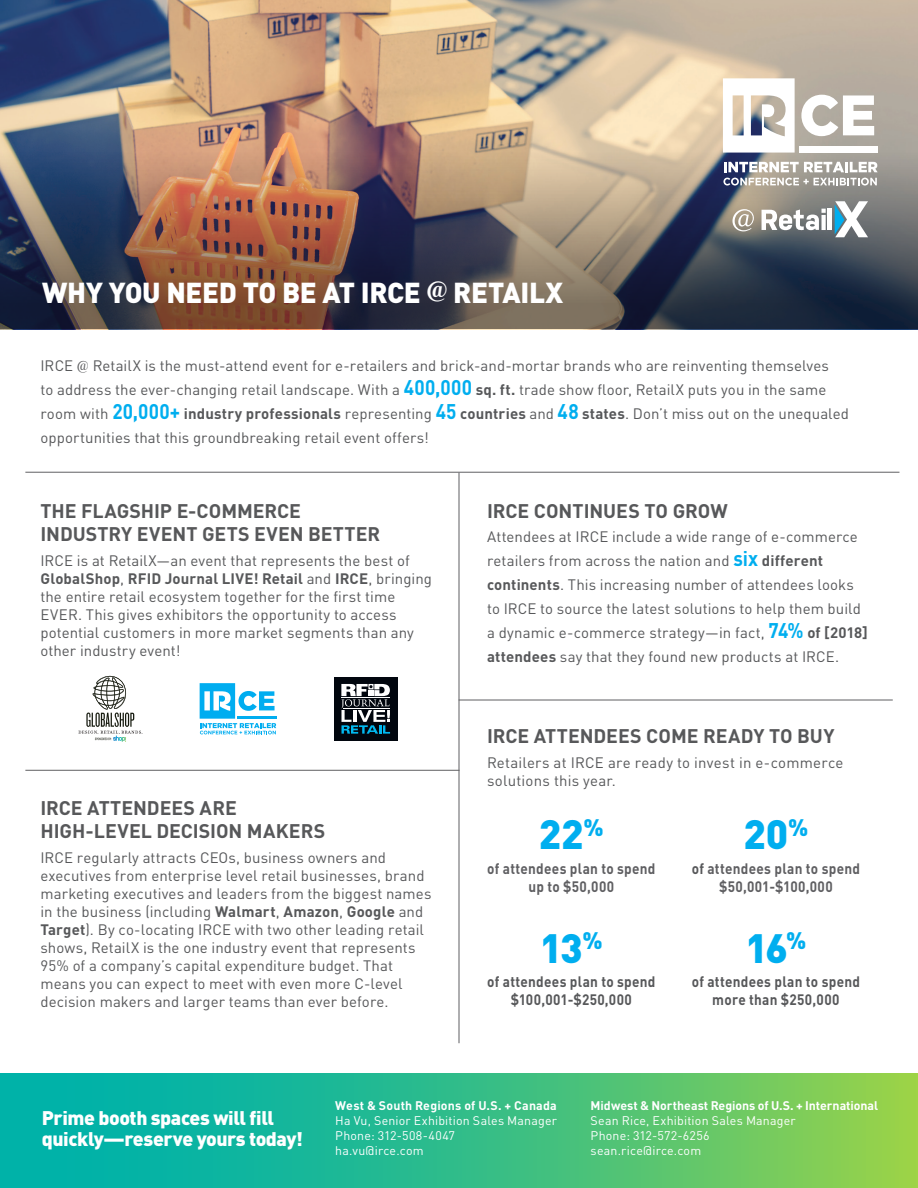
<style>
.page{position:relative;width:918px;height:1188px;background:#fff}
.page>*{position:absolute;margin:0;border:0;box-sizing:border-box;transform-origin:0 0}
.Body{font:900 40.5px "DIN";color:#00aeef}
.Headline{font:900 40.5px "DIN";color:#00aeef}
.Sub-headline{font:900 28.5px "DIN";letter-spacing:-.01em;color:#fff}
.Body-2{font:700 19.5px/23.4px "DIN";letter-spacing:-.005em;color:#57585a}
.Body-3{font:900 19.5px/21px "DIN";letter-spacing:-.025em;color:#fff}
.Body-4{font:15px/18px "DIN";letter-spacing:.005em;color:#57585a}
.Body-5{font:700 15px/18px "DIN";letter-spacing:.02em;color:#57585a;text-align:center;scale:.91 1}
.Body-6{font:700 15px/18px "DIN";letter-spacing:.02em;color:#5f5f62;text-align:center;scale:.91 1}
.Body-7{font:12.3px "DIN";letter-spacing:.015em;color:#fff}
.Body-8{font:700 12.3px "DIN";letter-spacing:.005em;color:#fff}
.s1{font-family:"Filosofia OT";font-weight:700;font-size:30px}
.s2{font-family:"Filosofia Grand OT";font-size:18px}
.s3{font-weight:700;font-size:21px;color:#00aeef}
.s4{font-weight:700}
.s5{color:#57585a}
</style>
<div class="page">
<svg style="left:0;top:1073px;width:918px;height:115px;background:#3abe83"></svg>
<img style="left:0;top:0;width:918px;height:153px">
<img style="left:0;top:153px;width:918px;height:176px">
<hr style="left:25px;top:472px;width:874px;height:1px;background:#5f5f62">
<hr style="left:25px;top:770px;width:435px;height:1px;background:#5f5f62">
<hr style="left:459px;top:700px;width:434px;height:1px;background:#5f5f62">
<hr style="left:459px;top:473px;width:1px;height:570px;background:#5f5f62">
<svg style="left:835px;top:201px;width:33px;height:36px"></svg>
<svg style="left:762px;top:209px;width:64px;height:22px"></svg>
<hr style="left:828px;top:209px;width:4px;height:21px;background:#fff">
<svg style="left:732px;top:209px;width:22px;height:22px"></svg>
<div style="left:334px;top:677px;width:63px;height:64px;background:#01060e"></div>
<svg style="left:341px;top:684px;width:49px;height:50px"></svg>
<svg style="left:78px;top:675px;width:64px;height:67px"></svg>
<hr style="left:237px;top:716px;width:40px;height:3px;background:#00adf0">
<svg style="left:200px;top:683px;width:76px;height:51px"></svg>
<svg style="left:723px;top:78px;width:72px;height:75px"></svg>
<svg style="left:801px;top:95px;width:73px;height:41px"></svg>
<div style="left:799px;top:146px;width:79px;height:7px;background:#fff"></div>
<svg style="left:724px;top:162px;width:154px;height:10px"></svg>
<svg style="left:723px;top:178px;width:154px;height:8px"></svg>
<p class="Sub-headline" style="left:42px;top:274px;width:523px">WHY YOU NEED TO BE AT IRCE <span class="s1">@</span> RETAILX</p>
<p class="Body-4" style="left:40px;top:354px;width:810px;line-height:24px">IRCE <span class="s2">@</span> RetailX is the must-attend event for e-retailers and brick-and-mortar brands who are reinventing themselves<br>to address the ever-changing retail landscape. With a <span class="s3">400,000</span> <span class="s4">sq. ft.</span> trade show floor, RetailX puts you in the same room with <span class="s3">20,000+</span> <span class="s4">industry professionals</span> representing <span class="s3">45</span> <span class="s4">countries</span> and <span class="s3">48</span> <span class="s4">states</span>. Don’t miss out on the unequaled opportunities that this groundbreaking retail event offers!</p>
<p class="Body-2" style="left:40px;top:498px;width:341px">THE FLAGSHIP E-COMMERCE<br>INDUSTRY EVENT GETS EVEN BETTER</p>
<p class="Body-4" style="left:40px;top:551px;width:393px">IRCE is at RetailX—an event that represents the best of <span class="s4">GlobalShop</span>, <span class="s4">RFID Journal LIVE! Retail</span> and <span class="s4">IRCE</span>, bringing the entire retail ecosystem together for the first time EVER. This gives exhibitors the opportunity to access potential customers in more market segments than any other industry event!</p>
<p class="Body-2" style="left:40px;top:795px;width:286px">IRCE ATTENDEES ARE<br>HIGH-LEVEL DECISION MAKERS</p>
<p class="Body-4" style="left:40px;top:849px;width:393px">IRCE regularly attracts CEOs, business owners and executives from enterprise level retail businesses, brand marketing executives and leaders from the biggest names in the business (including <span class="s4">Walmart</span>, <span class="s4">Amazon</span>, <span class="s4">Google</span> and <span class="s4">Target</span>). By co-locating IRCE with two other leading retail shows, RetailX is the one industry event that represents 95% of a company’s capital expenditure budget. That means you can expect to meet with even more C-level decision makers and larger teams than ever before.</p>
<p class="Body-2" style="left:487px;top:498px;width:242px">IRCE CONTINUES TO GROW</p>
<p class="Body-4" style="left:487px;top:525px;width:382px;line-height:24px">Attendees at IRCE include a wide range of e-commerce retailers from across the nation and <span class="s3">six</span> <span class="s4">different continents</span>. This increasing number of attendees looks to IRCE to source the latest solutions to help them build a dynamic e-commerce strategy—in fact, <span class="s3">74%</span> <span class="s4">of [2018] attendees</span> say that they found new products at IRCE.</p>
<p class="Body-2" style="left:487px;top:724px;width:349px">IRCE ATTENDEES COME READY TO BUY</p>
<p class="Body-4" style="left:487px;top:753px;width:358px">Retailers at IRCE are ready to invest in e-commerce solutions this year.</p>
<p class="Body" style="left:539px;top:808px;width:66px">22<sup>%</sup></p>
<p class="Body-6" style="left:487px;top:859px;width:186px">of attendees plan to spend up to $50,000</p>
<p class="Body" style="left:540px;top:921px;width:64px">13<sup>%</sup></p>
<p class="Body-5" style="left:487px;top:972px;width:186px">of attendees plan to spend $100,001-$250,000</p>
<p class="Body" style="left:743px;top:808px;width:66px">20<sup>%</sup></p>
<p class="Body-6" style="left:692px;top:859px;width:186px"><span class="s5">of</span> attendees plan to spend $50,001-$100,000</p>
<p class="Headline" style="left:745px;top:921px;width:63px">16<sup>%</sup></p>
<p class="Body-5" style="left:692px;top:972px;width:186px">of attendees plan to spend more than $250,000</p>
<p class="Body-3" style="left:42px;top:1106px;width:263px">Prime booth spaces will fill quickly—reserve yours today!</p>
<p class="Body-8" style="left:335px;top:1097px;width:223px">West &amp; South Regions of U.S. + Canada</p>
<p class="Body-7" style="left:335px;top:1113px;width:223px">Ha Vu, Senior Exhibition Sales Manager</p>
<p class="Body-7" style="left:335px;top:1128px;width:121px">Phone: 312-508-4047</p>
<p class="Body-7" style="left:335px;top:1143px;width:90px">ha.vu@irce.com</p>
<p class="Body-8" style="left:591px;top:1097px;width:289px">Midwest &amp; Northeast Regions of U.S. + International</p>
<p class="Body-7" style="left:591px;top:1113px;width:207px">Sean Rice, Exhibition Sales Manager</p>
<p class="Body-7" style="left:591px;top:1128px;width:121px">Phone: 312-572-6256</p>
<p class="Body-7" style="left:591px;top:1143px;width:112px">sean.rice@irce.com</p>
</div>
